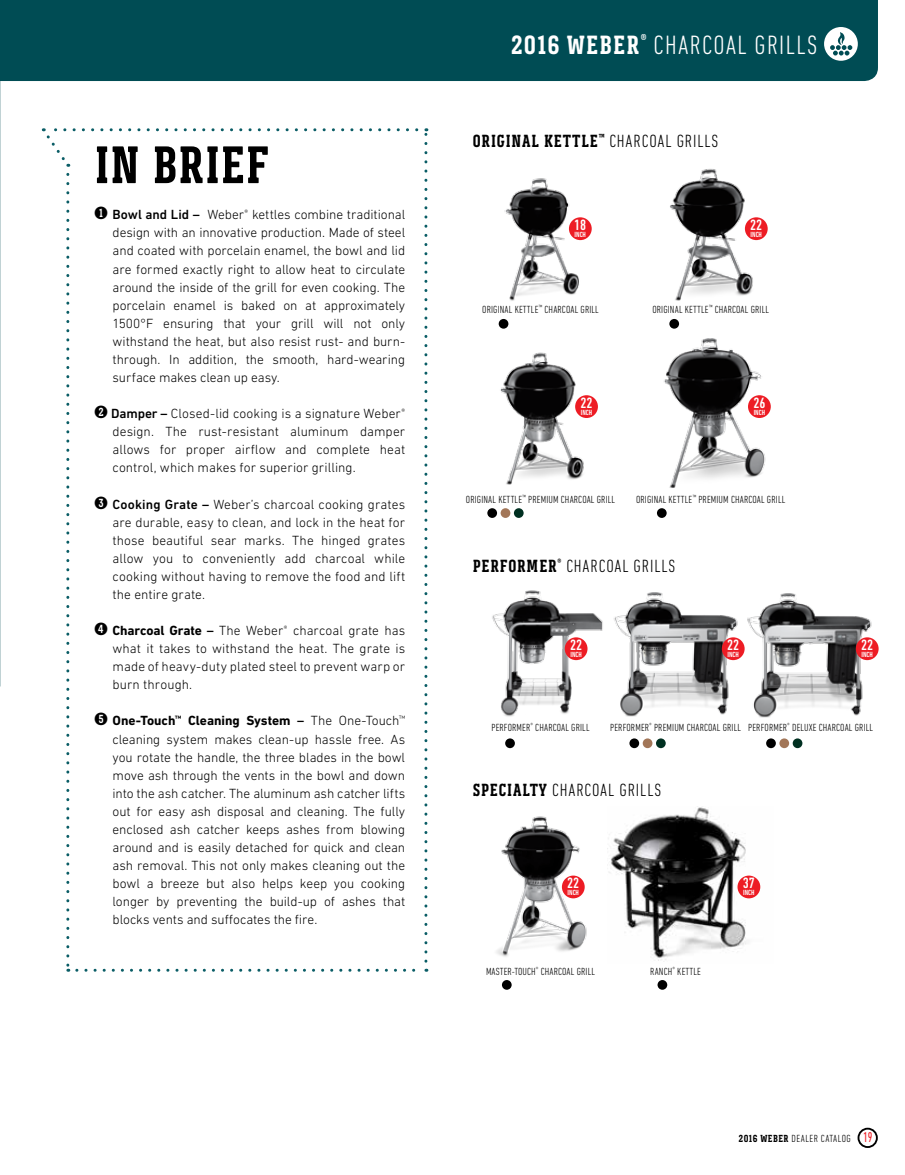
<style>
.page{position:relative;width:905px;height:1175px;background:#fff}
.page>*{position:absolute;margin:0;border:0;box-sizing:border-box;transform-origin:0 0}
.t1{font:700 54px "Weber Serif";letter-spacing:.015em;color:#000}
.t2{font:300 condensed 27px "DIN Next LT Pro";letter-spacing:.05em;color:#fff}
.t3{font:300 condensed 18px "DIN Next LT Pro";letter-spacing:.05em;color:#000}
.t4{font:700 18px "Weber Serif";letter-spacing:.05em;color:#000}
.t5{font:500 condensed 15.15px "DIN Next LT Pro";color:#fff}
.t6{font:300 13.5px/18.1px "DIN Next LT Pro";color:#000;text-align:justify}
.t7{font:300 condensed 10.5px "DIN Next LT Pro";letter-spacing:.015em;color:#000}
.t8{font:300 condensed 10.5px "DIN Next LT Pro";letter-spacing:.05em;color:#000}
.t9{font:500 condensed 7.65px "DIN Next LT Pro";color:#fff}
.t10{font:300 condensed 6.15px "DIN Next LT Pro";color:#000}
.s1{font-family:"Weber Serif";font-weight:700;font-size:18px}
.s2{font-weight:500}
.s3{font-weight:700}
.s4{font-family:"Weber Serif";font-weight:700;font-stretch:normal}
.s5{font-family:"DIN Next LT Pro";font-weight:300;font-stretch:condensed}
.s6{font-weight:400;font-size:14.4px;color:#ed1c24}
</style>
<div class="page">
<div style="left:857px;top:1127px;width:20px;height:21px;border:2px solid #000;border-radius:50%"></div>
<div style="left:0;top:0;width:878px;height:81px;background:#004c54"></div>
<img style="left:607px;top:806px;width:154px;height:155px">
<img style="left:614px;top:592px;width:264px;height:126px">
<img style="left:492px;top:590px;width:111px;height:127px">
<img style="left:496px;top:816px;width:91px;height:141px">
<img style="left:504px;top:178px;width:86px;height:123px">
<img style="left:670px;top:169px;width:88px;height:132px">
<img style="left:500px;top:352px;width:84px;height:133px">
<img style="left:664px;top:338px;width:107px;height:150px">
<div style="left:569px;top:217px;width:22px;height:23px;background:#ed1c24;border-radius:50%"></div>
<div style="left:744px;top:217px;width:23px;height:23px;background:#ed1c24;border-radius:50%"></div>
<div style="left:575px;top:395px;width:23px;height:23px;background:#ed1c24;border-radius:50%"></div>
<div style="left:564px;top:637px;width:23px;height:23px;background:#ed1c24;border-radius:50%"></div>
<div style="left:562px;top:875px;width:22px;height:23px;background:#ed1c24;border-radius:50%"></div>
<div style="left:737px;top:875px;width:23px;height:23px;background:#ed1c24;border-radius:50%"></div>
<div style="left:721px;top:637px;width:23px;height:23px;background:#ed1c24;border-radius:50%"></div>
<div style="left:855px;top:637px;width:23px;height:23px;background:#ed1c24;border-radius:50%"></div>
<div style="left:748px;top:395px;width:22px;height:23px;background:#ed1c24;border-radius:50%"></div>
<div style="left:487px;top:508px;width:10px;height:10px;background:#000;border-radius:50%"></div>
<div style="left:505px;top:738px;width:10px;height:10px;background:#000;border-radius:50%"></div>
<div style="left:502px;top:980px;width:9px;height:9px;background:#000;border-radius:50%"></div>
<div style="left:657px;top:980px;width:10px;height:9px;background:#000;border-radius:50%"></div>
<div style="left:629px;top:738px;width:10px;height:10px;background:#000;border-radius:50%"></div>
<div style="left:766px;top:738px;width:9px;height:10px;background:#000;border-radius:50%"></div>
<div style="left:657px;top:508px;width:9px;height:10px;background:#000;border-radius:50%"></div>
<div style="left:669px;top:319px;width:10px;height:10px;background:#000;border-radius:50%"></div>
<div style="left:498px;top:319px;width:10px;height:10px;background:#000;border-radius:50%"></div>
<div style="left:500px;top:508px;width:10px;height:10px;background:#a27658;border-radius:50%"></div>
<div style="left:642px;top:738px;width:10px;height:10px;background:#a27658;border-radius:50%"></div>
<div style="left:779px;top:738px;width:10px;height:10px;background:#a27658;border-radius:50%"></div>
<div style="left:514px;top:508px;width:9px;height:10px;background:#003021;border-radius:50%"></div>
<div style="left:656px;top:738px;width:9px;height:10px;background:#003021;border-radius:50%"></div>
<div style="left:792px;top:738px;width:10px;height:10px;background:#003021;border-radius:50%"></div>
<svg style="left:824px;top:27px;width:33px;height:34px"></svg>
<svg style="left:43px;top:128px;width:374px;height:39px"></svg>
<svg style="left:66px;top:174px;width:3px;height:797px"></svg>
<svg style="left:77px;top:968px;width:350px;height:3px"></svg>
<svg style="left:424px;top:128px;width:3px;height:833px"></svg>
<h1 class="t1" style="left:94px;top:134px;width:176px">IN BRIEF</h1>
<p class="t6" style="left:112px;top:205px;width:294px;text-indent:-18px"><span class="s1">1</span> <span class="s2">Bowl and Lid –</span> Weber<sup>®</sup> kettles combine traditional design with an innovative production. Made of steel and coated with porcelain enamel, the bowl and lid are formed exactly right to allow heat to circulate around the inside of the grill for even cooking. The porcelain enamel is baked on at approximately 1500°F ensuring that your grill will not only withstand the heat, but also resist rust- and burn&shy;through. In addition, the smooth, hard-wearing surface makes clean up easy.</p>
<p class="t6" style="left:112px;top:404px;width:294px;text-indent:-18px"><span class="s1">2</span> <span class="s2">Damper –</span> Closed-lid cooking is a signature Weber<sup>® </sup>design. The rust-resistant aluminum damper allows for proper airflow and complete heat control, which makes for superior grilling.</p>
<p class="t6" style="left:112px;top:495px;width:294px;text-indent:-18px"><span class="s1">3</span> <span class="s2">Cooking Grate –</span> Weber’s charcoal cooking grates are durable, easy to clean, and lock in the heat for those beautiful sear marks. The hinged grates allow you to conveniently add charcoal while cooking without having to remove the food and lift the entire grate.</p>
<p class="t6" style="left:112px;top:621px;width:294px;text-indent:-18px"><span class="s1">4</span> <span class="s3">Charcoal Grate</span> <span class="s2">–</span> The Weber<sup>®</sup> charcoal grate has what it takes to withstand the heat. The grate is made of heavy-duty plated steel to prevent warp or burn through.</p>
<p class="t6" style="left:112px;top:711px;width:294px;text-indent:-18px"><span class="s1">5</span> <span class="s3">One-Touch</span><sup>™</sup> <span class="s3">Cleaning System</span> <span class="s2">–</span> The One-Touch<sup>™ </sup>cleaning system makes clean-up hassle free. As you rotate the handle, the three blades in the bowl move ash through the vents in the bowl and down into the ash catcher. The aluminum ash catcher lifts out for easy ash disposal and cleaning. The fully enclosed ash catcher keeps ashes from blowing around and is easily detached for quick and clean ash removal. This not only makes cleaning out the bowl a breeze but also helps keep you cooking longer by preventing the build-up of ashes that blocks vents and suffocates the fire.</p>
<h2 class="t2" style="left:511px;top:30px;width:307px"><span class="s4">2016 WEBER</span><sup>®</sup> CHARCOAL GRILLS</h2>
<h3 class="t4" style="left:472px;top:131px;width:247px">ORIGINAL KETTLE<sup>™</sup> <span class="s5">CHARCOAL GRILLS</span></h3>
<p class="t5" style="left:574px;top:216px;width:14px">18</p>
<p class="t9" style="left:574px;top:230px;width:13px">INCH</p>
<p class="t5" style="left:750px;top:216px;width:14px">22</p>
<p class="t9" style="left:750px;top:230px;width:13px">INCH</p>
<p class="t7" style="left:482px;top:303px;width:118px">ORIGINAL KETTLE<sup>™</sup> CHARCOAL GRILL</p>
<p class="t7" style="left:652px;top:303px;width:118px">ORIGINAL KETTLE<sup>™</sup> CHARCOAL GRILL</p>
<p class="t5" style="left:580px;top:394px;width:14px">22</p>
<p class="t9" style="left:580px;top:407px;width:13px">INCH</p>
<p class="t5" style="left:753px;top:394px;width:14px">26</p>
<p class="t9" style="left:753px;top:407px;width:13px">INCH</p>
<p class="t7" style="left:466px;top:493px;width:151px">ORIGINAL KETTLE<sup>™</sup> PREMIUM CHARCOAL GRILL</p>
<p class="t7" style="left:636px;top:493px;width:151px">ORIGINAL KETTLE<sup>™</sup> PREMIUM CHARCOAL GRILL</p>
<h3 class="t3" style="left:473px;top:555px;width:204px"><span class="s4">PERFORMER</span><sup>®</sup> CHARCOAL GRILLS</h3>
<p class="t5" style="left:570px;top:636px;width:14px">22</p>
<p class="t9" style="left:570px;top:649px;width:13px">INCH</p>
<p class="t5" style="left:727px;top:636px;width:14px">22</p>
<p class="t9" style="left:727px;top:649px;width:13px">INCH</p>
<p class="t5" style="left:861px;top:636px;width:14px">22</p>
<p class="t9" style="left:861px;top:649px;width:13px">INCH</p>
<p class="t7" style="left:491px;top:721px;width:100px">PERFORMER<sup>®</sup> CHARCOAL GRILL</p>
<p class="t7" style="left:654px;top:721px;width:88px">PREMIUM CHARCOAL GRILL</p>
<p class="t7" style="left:610px;top:721px;width:40px">PERFORMER</p>
<p class="t10" style="left:649px;top:721px;width:4px">®</p>
<p class="t7" style="left:748px;top:721px;width:126px">PERFORMER<sup>®</sup> DELUXE CHARCOAL GRILL</p>
<h3 class="t3" style="left:473px;top:780px;width:190px"><span class="s4">SPECIALTY</span> CHARCOAL GRILLS</h3>
<p class="t5" style="left:567px;top:874px;width:14px">22</p>
<p class="t9" style="left:567px;top:888px;width:13px">INCH</p>
<p class="t7" style="left:486px;top:965px;width:111px">MASTER-TOUCH<sup>®</sup> CHARCOAL GRILL</p>
<p class="t7" style="left:650px;top:965px;width:52px">RANCH<sup>®</sup> KETTLE</p>
<p class="t5" style="left:742px;top:874px;width:14px">37</p>
<p class="t9" style="left:743px;top:888px;width:13px">INCH</p>
<p class="t8" style="left:738px;top:1132px;width:135px"><span class="s4">2016 WEBER</span> DEALER CATALOG <span class="s6">19</span></p>
</div>
